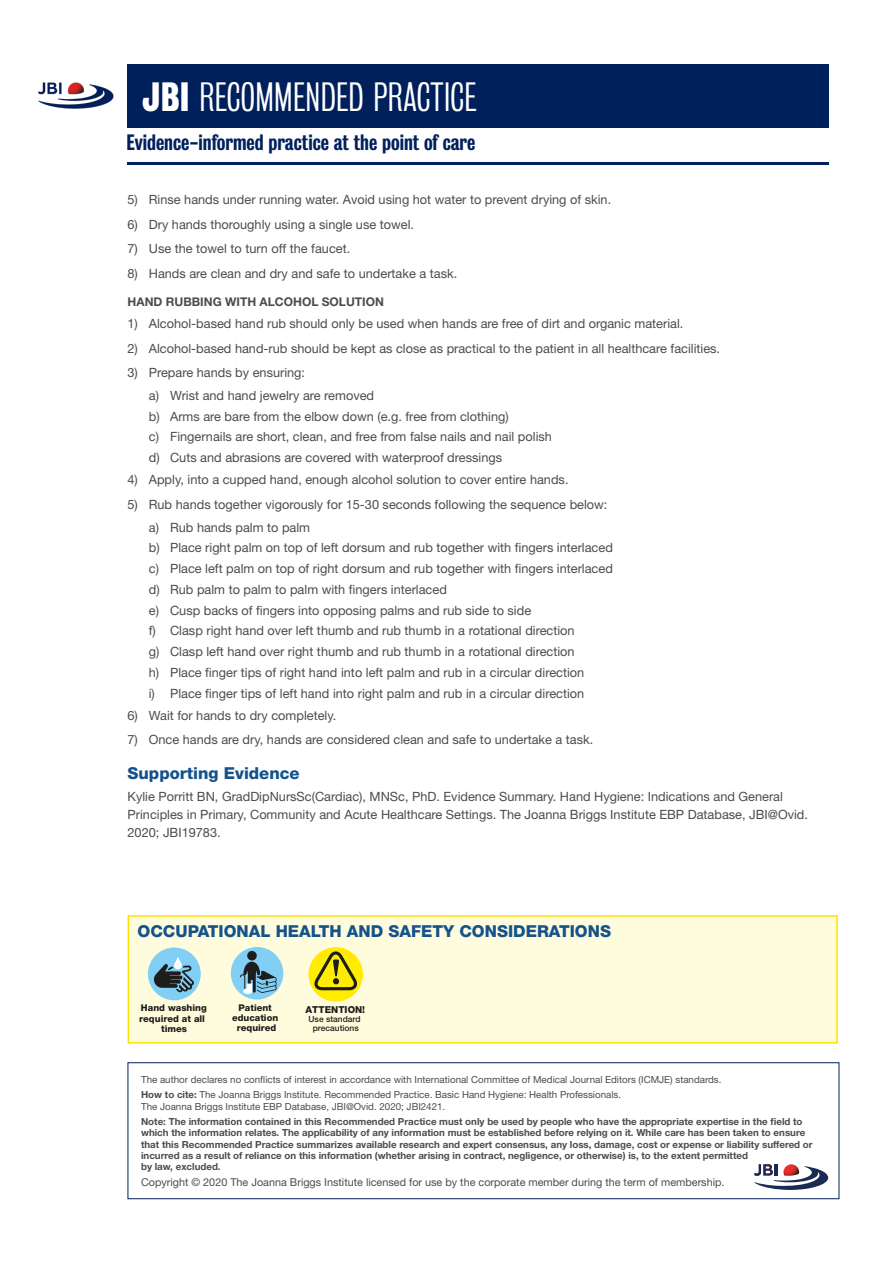
<style>
.page{position:relative;width:893px;height:1263px;background:#fff}
.page>*{position:absolute;margin:0;border:0;box-sizing:border-box;transform-origin:0 0}
.t1{font:300 37.35px "Bureau Grot Condensed";letter-spacing:.01em;color:#fff}
.t2{font:500 20.25px "Bureau Grot Condensed";color:#00205c}
.t3{font:800 16.5px "Helvetica Neue LT Std";color:#14528c}
.Body_Text{font:12.75px/18px "Helvetica Neue LT Std";color:#4b4c4d}
.Body_text_Indent{font:12.75px "Helvetica Neue LT Std";color:#4b4c4d}
.t4{font:700 12px "Helvetica Neue LT Std";color:#4b4c4d}
.Body_6_5{font:10.8px "Helvetica Neue LT Std";color:#4b4c4d}
.Body_6_5-2{font:700 9.75px/11.2px "Helvetica Neue LT Std";color:#4b4c4d}
.Body_6_5-3{font:9.75px/11.2px "Helvetica Neue LT Std";color:#4b4c4d}
.t5{font:800 9.6px "Helvetica Neue LT Std";color:#1d1d1b}
.t6{font:800 9.3px/10.5px "Helvetica Neue LT Std";color:#1d1d1b;text-align:center}
.t7{font:500 8.4px/9.1px "Helvetica Neue LT Std";color:#1d1d1b;text-align:center}
.s1{font-weight:700}
</style>
<div class="page">
<img style="left:38px;top:82px;width:76px;height:27px">
<div style="left:128px;top:64px;width:701px;height:64px;background:#00205c"></div>
<hr style="left:128px;top:162px;width:701px;height:3px;background:#00205c">
<svg style="left:754px;top:1164px;width:74px;height:26px"></svg>
<div style="left:128px;top:916px;width:709px;height:127px;background:#fffcdd"></div>
<div style="left:148px;top:947px;width:53px;height:53px;background:#81cff4;border-radius:50%"></div>
<svg style="left:153px;top:947px;width:43px;height:47px"></svg>
<div style="left:231px;top:947px;width:52px;height:52px;background:#81cff4;border-radius:50%"></div>
<div style="left:247px;top:951px;width:10px;height:9px;background:#1d1d1b;border-radius:50%"></div>
<svg style="left:240px;top:960px;width:37px;height:34px"></svg>
<div style="left:243px;top:989px;width:9px;height:5px;border:1px solid #fff;border-radius:2px"></div>
<div style="left:308px;top:947px;width:55px;height:54px;background:#ffec00;border-radius:50%"></div>
<svg style="left:314px;top:947px;width:47px;height:45px"></svg>
<div style="left:128px;top:915px;width:710px;height:128px;border:2px solid #ffe101"></div>
<h1 class="t1" style="left:142px;top:77px;width:335px"><span class="s1">JBI</span> RECOMMENDED PRACTICE</h1>
<h2 class="t2" style="left:127px;top:131px;width:350px">Evidence-informed practice at the point of care</h2>
<p class="Body_Text" style="left:128px;top:191px;width:485px">5) Rinse hands under running water. Avoid using hot water to prevent drying of skin.</p>
<p class="Body_Text" style="left:128px;top:215px;width:288px">6) Dry hands thoroughly using a single use towel.</p>
<p class="Body_Text" style="left:128px;top:239px;width:224px">7) Use the towel to turn off the faucet.</p>
<p class="Body_Text" style="left:128px;top:264px;width:331px">8) Hands are clean and dry and safe to undertake a task.</p>
<h4 class="t4" style="left:128px;top:294px;width:258px">HAND RUBBING WITH ALCOHOL SOLUTION</h4>
<p class="Body_Text" style="left:128px;top:314px;width:557px">1) Alcohol-based hand rub should only be used when hands are free of dirt and organic material.</p>
<p class="Body_Text" style="left:128px;top:339px;width:594px">2) Alcohol-based hand-rub should be kept as close as practical to the patient in all healthcare facilities.</p>
<p class="Body_Text" style="left:128px;top:363px;width:179px">3) Prepare hands by ensuring:</p>
<p class="Body_text_Indent" style="left:149px;top:388px;width:227px">a) Wrist and hand jewelry are removed</p>
<p class="Body_text_Indent" style="left:149px;top:408px;width:361px">b) Arms are bare from the elbow down (e.g. free from clothing)</p>
<p class="Body_text_Indent" style="left:149px;top:429px;width:405px">c) Fingernails are short, clean, and free from false nails and nail polish</p>
<p class="Body_text_Indent" style="left:149px;top:450px;width:355px">d) Cuts and abrasions are covered with waterproof dressings</p>
<p class="Body_Text" style="left:128px;top:471px;width:442px">4) Apply, into a cupped hand, enough alcohol solution to cover entire hands.</p>
<p class="Body_Text" style="left:128px;top:495px;width:481px">5) Rub hands together vigorously for 15-30 seconds following the sequence below:</p>
<p class="Body_text_Indent" style="left:149px;top:519px;width:163px">a) Rub hands palm to palm</p>
<p class="Body_text_Indent" style="left:149px;top:540px;width:466px">b) Place right palm on top of left dorsum and rub together with fingers interlaced</p>
<p class="Body_text_Indent" style="left:149px;top:561px;width:466px">c) Place left palm on top of right dorsum and rub together with fingers interlaced</p>
<p class="Body_text_Indent" style="left:149px;top:582px;width:300px">d) Rub palm to palm to palm with fingers interlaced</p>
<p class="Body_text_Indent" style="left:149px;top:602px;width:384px">e) Cusp backs of fingers into opposing palms and rub side to side</p>
<p class="Body_text_Indent" style="left:149px;top:623px;width:427px">f) Clasp right hand over left thumb and rub thumb in a rotational direction</p>
<p class="Body_text_Indent" style="left:149px;top:644px;width:427px">g) Clasp left hand over right thumb and rub thumb in a rotational direction</p>
<p class="Body_text_Indent" style="left:149px;top:665px;width:437px">h) Place finger tips of right hand into left palm and rub in a circular direction</p>
<p class="Body_text_Indent" style="left:149px;top:685px;width:437px">i) Place finger tips of left hand into right palm and rub in a circular direction</p>
<p class="Body_Text" style="left:128px;top:706px;width:210px">6) Wait for hands to dry completely.</p>
<p class="Body_Text" style="left:128px;top:731px;width:467px">7) Once hands are dry, hands are considered clean and safe to undertake a task.</p>
<h3 class="t3" style="left:128px;top:763px;width:174px">Supporting Evidence</h3>
<h3 class="Body_Text" style="left:128px;top:788px;width:682px">Kylie Porritt BN, GradDipNursSc(Cardiac), MNSc, PhD. Evidence Summary. Hand Hygiene: Indications and General<br>Principles in Primary, Community and Acute Healthcare Settings. The Joanna Briggs Institute EBP Database, JBI@Ovid.<br>2020; JBI19783.</h3>
<h3 class="t3" style="left:138px;top:921px;width:475px">OCCUPATIONAL HEALTH AND SAFETY CONSIDERATIONS</h3>
<p class="t6" style="left:139px;top:1003px;width:69px">Hand washing required at all times</p>
<p class="t6" style="left:232px;top:1002px;width:48px">Patient education required</p>
<p class="t5" style="left:305px;top:1004px;width:61px">ATTENTION!</p>
<p class="t7" style="left:309px;top:1014px;width:54px">Use standard precautions</p>
<p class="Body_6_5-3" style="left:141px;top:1073px;width:582px">The author declares no conflicts of interest in accordance with International Committee of Medical Journal Editors (ICMJE) standards.</p>
<p class="Body_6_5-3" style="left:141px;top:1089px;width:481px"><span class="s1">How to cite:</span> The Joanna Briggs Institute. Recommended Practice. Basic Hand Hygiene: Health Professionals.<br>The Joanna Briggs Institute EBP Database, JBI@Ovid. 2020; JBI2421.</p>
<p class="Body_6_5-2" style="left:141px;top:1116px;width:673px">Note: The information contained in this Recommended Practice must only be used by people who have the appropriate expertise in the field to which the information relates. The applicability of any information must be established before relying on it. While care has been taken to ensure that this Recommended Practice summarizes available research and expert consensus, any loss, damage, cost or expense or liability suffered or incurred as a result of reliance on this information (whether arising in contract, negligence, or otherwise) is, to the extent permitted<br>by law, excluded.</p>
<p class="Body_6_5" style="left:141px;top:1175px;width:585px">Copyright © 2020 The Joanna Briggs Institute licensed for use by the corporate member during the term of membership.</p>
</div>
